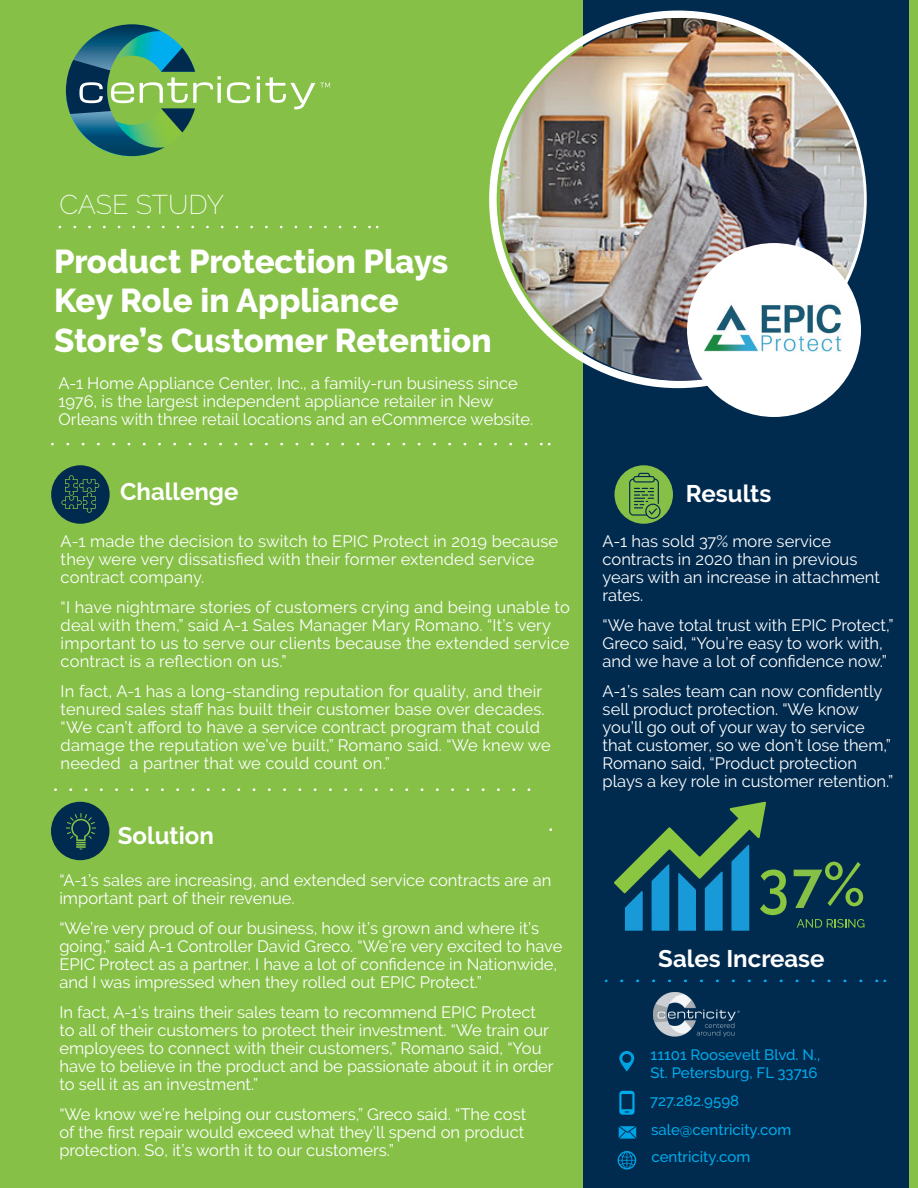
<style>
.page{position:relative;width:918px;height:1188px;background:#86c047}
.page>*{position:absolute;margin:0;border:0;box-sizing:border-box;transform-origin:0 0}
.t1{font:700 54px "Raleway";color:#86c047}
.t2{font:800 33px/39.6px "Raleway";color:#fff}
.t3{font:200 27px "Raleway";letter-spacing:-.005em;color:#fff}
.t4{font:700 24px "Raleway";color:#fff}
.t5{font:16.5px/18px "Raleway";color:#fff}
.t6{font:500 15px "Raleway";color:#00aaeb}
</style>
<div class="page">
<div style="left:583px;top:0;width:326px;height:1188px;background:#002b4f"></div>
<svg style="left:227px;top:82px;width:23px;height:21px"></svg>
<svg style="left:257px;top:76px;width:3px;height:4px"></svg>
<hr style="left:257px;top:83px;width:3px;height:20px;background:#fff">
<svg style="left:66px;top:24px;width:155px;height:132px"></svg>
<svg style="left:266px;top:77px;width:64px;height:32px"></svg>
<svg style="left:75px;top:226px;width:295px;height:2px"></svg>
<svg style="left:68px;top:443px;width:474px;height:2px"></svg>
<div style="left:51px;top:465px;width:59px;height:59px;background:#002b4f;border-radius:50%"></div>
<svg style="left:61px;top:475px;width:38px;height:38px"></svg>
<svg style="left:55px;top:788px;width:474px;height:3px"></svg>
<div style="left:51px;top:802px;width:58px;height:58px;background:#002b4f;border-radius:50%"></div>
<svg style="left:66px;top:813px;width:30px;height:37px"></svg>
<div style="left:615px;top:465px;width:58px;height:59px;background:#86c047;border-radius:50%"></div>
<svg style="left:629px;top:473px;width:32px;height:46px"></svg>
<svg style="left:621px;top:980px;width:256px;height:2px"></svg>
<svg style="left:489px;top:11px;width:378px;height:377px"></svg>
<img style="left:500px;top:18px;width:364px;height:363px">
<div style="left:691px;top:247px;width:166px;height:166px;background:#fff;border-radius:50%"></div>
<div style="left:687px;top:243px;width:174px;height:174px;border:8px solid #fff;border-radius:50%"></div>
<img style="left:704px;top:304px;width:138px;height:48px">
<img style="left:653px;top:992px;width:86px;height:44px">
<svg style="left:619px;top:1051px;width:15px;height:20px"></svg>
<svg style="left:619px;top:1126px;width:17px;height:13px"></svg>
<svg style="left:618px;top:1151px;width:18px;height:19px"></svg>
<svg style="left:619px;top:1091px;width:16px;height:24px"></svg>
<svg style="left:797px;top:919px;width:67px;height:9px"></svg>
<svg style="left:614px;top:802px;width:173px;height:129px"></svg>
<svg style="left:825px;top:862px;width:38px;height:44px"></svg>
<p class="t3" style="left:60px;top:189px;width:166px">CASE STUDY</p>
<p class="t2" style="left:54px;top:241px;width:439px">Product Protection Plays<br>Key Role in Appliance<br>Store’s Customer Retention</p>
<p class="t5" style="left:58px;top:374px;width:476px">A-1 Home Appliance Center, Inc., a family-run business since<br>1976, is the largest independent appliance retailer in New<br>Orleans with three retail locations and an eCommerce website.</p>
<p class="t4" style="left:120px;top:478px;width:120px">Challenge</p>
<p class="t5" style="left:61px;top:532px;width:499px">A-1 made the decision to switch to EPIC Protect in 2019 because they were very dissatisfied with their former extended service contract company.</p>
<p class="t5" style="left:61px;top:598px;width:511px">“I have nightmare stories of customers crying and being unable to deal with them,” said A-1 Sales Manager Mary Romano. “It’s very important to us to serve our clients because the extended service contract is a reflection on us.”</p>
<p class="t5" style="left:61px;top:682px;width:492px">In fact, A-1 has a long-standing reputation for quality, and their tenured sales staff has built their customer base over decades. “We can’t afford to have a service contract program that could damage the reputation we’ve built,” Romano said. “We knew we needed a partner that we could count on.”</p>
<p class="t4" style="left:118px;top:822px;width:98px">Solution</p>
<p class="t5" style="left:59px;top:871px;width:494px">“A-1’s sales are increasing, and extended service contracts are an important part of their revenue.</p>
<p class="t5" style="left:59px;top:919px;width:504px">“We’re very proud of our business, how it’s grown and where it’s going,” said A-1 Controller David Greco. “We’re very excited to have EPIC Protect as a partner. I have a lot of confidence in Nationwide, and I was impressed when they rolled out EPIC Protect.”</p>
<p class="t5" style="left:59px;top:1003px;width:496px">In fact, A-1’s trains their sales team to recommend EPIC Protect to all of their customers to protect their investment. “We train our employees to connect with their customers,” Romano said, “You have to believe in the product and be passionate about it in order to sell it as an investment.”</p>
<p class="t5" style="left:59px;top:1105px;width:468px;text-align:justify">“We know we’re helping our customers,” Greco said. “The cost of the first repair would exceed what they’ll spend on product protection. So, it’s worth it to our customers.”</p>
<p class="t4" style="left:686px;top:480px;width:87px">Results</p>
<p class="t5" style="left:603px;top:532px;width:279px">A-1 has sold 37% more service contracts in 2020 than in previous years with an increase in attachment rates.</p>
<p class="t5" style="left:603px;top:616px;width:292px">“We have total trust with EPIC Protect,”<br>Greco said, “You’re easy to work with, and we have a lot of confidence now.”</p>
<p class="t5" style="left:603px;top:682px;width:292px">A-1’s sales team can now confidently sell product protection. “We know you’ll go out of your way to service that customer, so we don’t lose them,” Romano said, “Product protection plays a key role in customer retention.”</p>
<p class="t1" style="left:792px;top:851px;width:32px">7</p>
<p class="t4" style="left:658px;top:944px;width:168px">Sales Increase</p>
<p class="t6" style="left:651px;top:1046px;width:171px">11101 Roosevelt Blvd. N.,</p>
<p class="t6" style="left:651px;top:1064px;width:168px">St. Petersburg, FL 33716</p>
<p class="t6" style="left:650px;top:1092px;width:91px">727.282.9598</p>
<p class="t6" style="left:651px;top:1121px;width:142px">sale@centricity.com</p>
<p class="t6" style="left:652px;top:1149px;width:100px">centricity.com</p>
</div>
